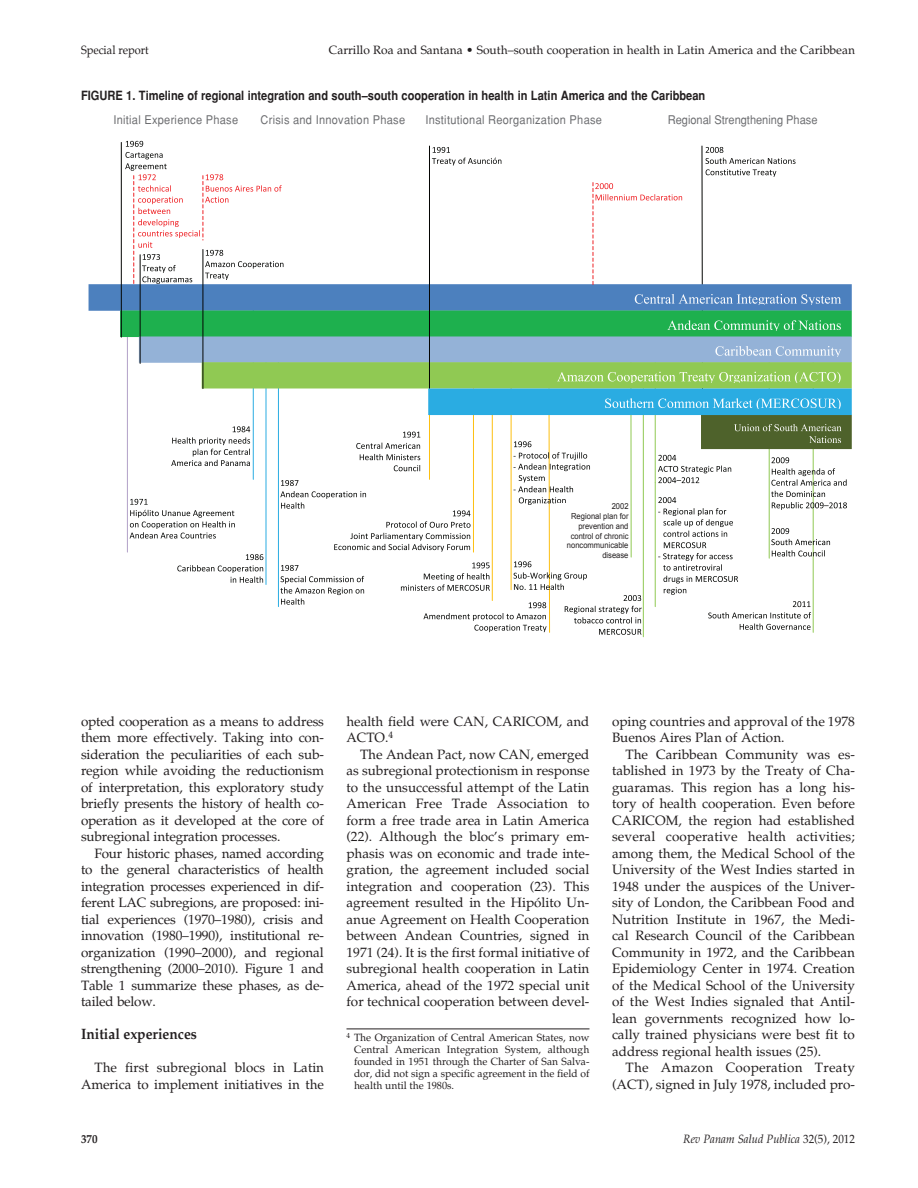
<style>
.page{position:relative;width:918px;height:1188px;background:#fff}
.page>*{position:absolute;margin:0;border:0;box-sizing:border-box;transform-origin:0 0}
.t1{font:700 15px "Palatino";color:#231f20;scale:.92 1}
.t2{font:13.5px/16.5px "Palatino";color:#231f20;text-align:justify}
.t3{font:700 12.75px "Helvetica";color:#231f20;scale:.87 1}
.t4{font:12px "Palatino";color:#231f20}
.t5{font:12px "Helvetica";letter-spacing:.025em;color:#6c6d70;scale:.92 1}
.t6{font:italic 12px "Palatino";color:#231f20;scale:.92 1}
.t7{font:12px "Helvetica";color:#6c6d70;scale:.92 1}
.t8{font:12px "Palatino";color:#231f20;scale:.92 1}
.t9{font:700 12px "Palatino";color:#231f20;scale:.92 1}
.t10{font:10.5px/12px "Palatino";color:#231f20;text-align:justify}
.t11{font:8.25px/9.8px "Arial";color:#231f20;text-align:right;scale:.92 1}
.s1{font-style:normal}
</style>
<div class="page">
<hr style="left:346px;top:1029px;width:244px;height:1px;background:#231f20">
<div style="left:90px;top:285px;width:761px;height:25px;background:#4c80be"></div>
<hr style="left:121px;top:142px;width:1px;height:195px;background:#040503">
<hr style="left:643px;top:389px;width:1px;height:248px;background:#90c953">
<svg style="left:125px;top:141px;width:727px;height:494px"></svg>
<div style="left:847px;top:584px;width:14px;height:21px;background:#fff"></div>
<div style="left:558px;top:503px;width:71px;height:58px;background:#fff"></div>
<p class="t8" style="left:81px;top:43px;width:75px">Special report</p>
<p class="t4" style="left:329px;top:43px;width:528px">Carrillo Roa and Santana • South–south cooperation in health in Latin America and the Caribbean</p>
<p class="t3" style="left:81px;top:88px;width:719px">Figur e 1. Timeline of regional integration and south–south cooperation in health in Latin America and the Caribbean</p>
<p class="t5" style="left:113px;top:113px;width:137px">Initial Experience Phase</p>
<p class="t5" style="left:261px;top:113px;width:159px">Crisis and Innovation Phase</p>
<p class="t5" style="left:425px;top:113px;width:193px">Institutional Reorganization Phase</p>
<p class="t7" style="left:668px;top:113px;width:164px">Regional Strengthening Phase</p>
<p class="t11" style="left:567px;top:502px;width:68px">2002<br>Regional plan for prevention and control of chronic noncommunicable disease</p>
<p class="t2" style="left:81px;top:713px;width:245px">opted cooperation as a means to address them more effectively. Taking into con&shy;sideration the peculiarities of each sub&shy;region while avoiding the reductionism of interpretation, this exploratory study briefly presents the history of health co&shy;operation as it developed at the core of subregional integration processes.</p>
<p class="t2" style="left:81px;top:845px;width:245px;text-indent:14px">Four historic phases, named according to the general characteristics of health integration processes experienced in dif&shy;ferent LAC subregions, are proposed: ini&shy;tial experiences (1970–1980), crisis and innovation (1980–1990), institutional re&shy;organization (1990–2000), and regional strengthening (2000–2010). Figure 1 and Table 1 summarize these phases, as de&shy;tailed below.</p>
<p class="t1" style="left:81px;top:1025px;width:128px">Initial experiences</p>
<p class="t2" style="left:81px;top:1060px;width:245px;text-align:right">The first subregional blocs in Latin<br>America to implement initiatives in the</p>
<p class="t2" style="left:346px;top:713px;width:244px">health field were CAN, CARICOM, and<br>ACTO.<sup>4</sup></p>
<p class="t2" style="left:346px;top:746px;width:245px;text-indent:14px">The Andean Pact, now CAN, emerged as subregional protectionism in response to the unsuccessful attempt of the Latin American Free Trade Association to form a free trade area in Latin America (22). Although the bloc’s primary em&shy;phasis was on economic and trade inte&shy;gration, the agreement included social integration and cooperation (23). This agreement resulted in the Hipólito Un&shy;anue Agreement on Health Cooperation between Andean Countries, signed in 1971 (24). It is the first formal initiative of subregional health cooperation in Latin America, ahead of the 1972 special unit for technical cooperation between devel-</p>
<p class="t10" style="left:354px;top:1032px;width:237px;text-indent:-8px"><sup>4</sup> The Organization of Central American States, now Central American Integration System, although founded in 1951 through the Charter of San Salva&shy;dor, did not sign a specific agreement in the field of health until the 1980s.</p>
<p class="t2" style="left:612px;top:713px;width:244px">oping countries and approval of the 1978<br>Buenos Aires Plan of Action.</p>
<p class="t2" style="left:612px;top:746px;width:245px;text-indent:14px">The Caribbean Community was es&shy;tablished in 1973 by the Treaty of Cha&shy;guaramas. This region has a long his&shy;tory of health cooperation. Even before CARICOM, the region had established several cooperative health activities; among them, the Medical School of the University of the West Indies started in 1948 under the auspices of the Univer&shy;sity of London, the Caribbean Food and Nutrition Institute in 1967, the Medi&shy;cal Research Council of the Caribbean Community in 1972, and the Caribbean Epidemiology Center in 1974. Creation of the Medical School of the University of the West Indies signaled that Antil&shy;lean governments recognized how lo&shy;cally trained physicians were best fit to address regional health issues (25).</p>
<p class="t2" style="left:612px;top:1060px;width:245px;text-align:right">The Amazon Cooperation Treaty (ACT), signed in July 1978, included pro-</p>
<p class="t9" style="left:81px;top:1132px;width:19px">370</p>
<p class="t6" style="left:683px;top:1131px;width:188px">Rev Panam Salud Publica <span class="s1">32(5), 2012</span></p>
</div>
